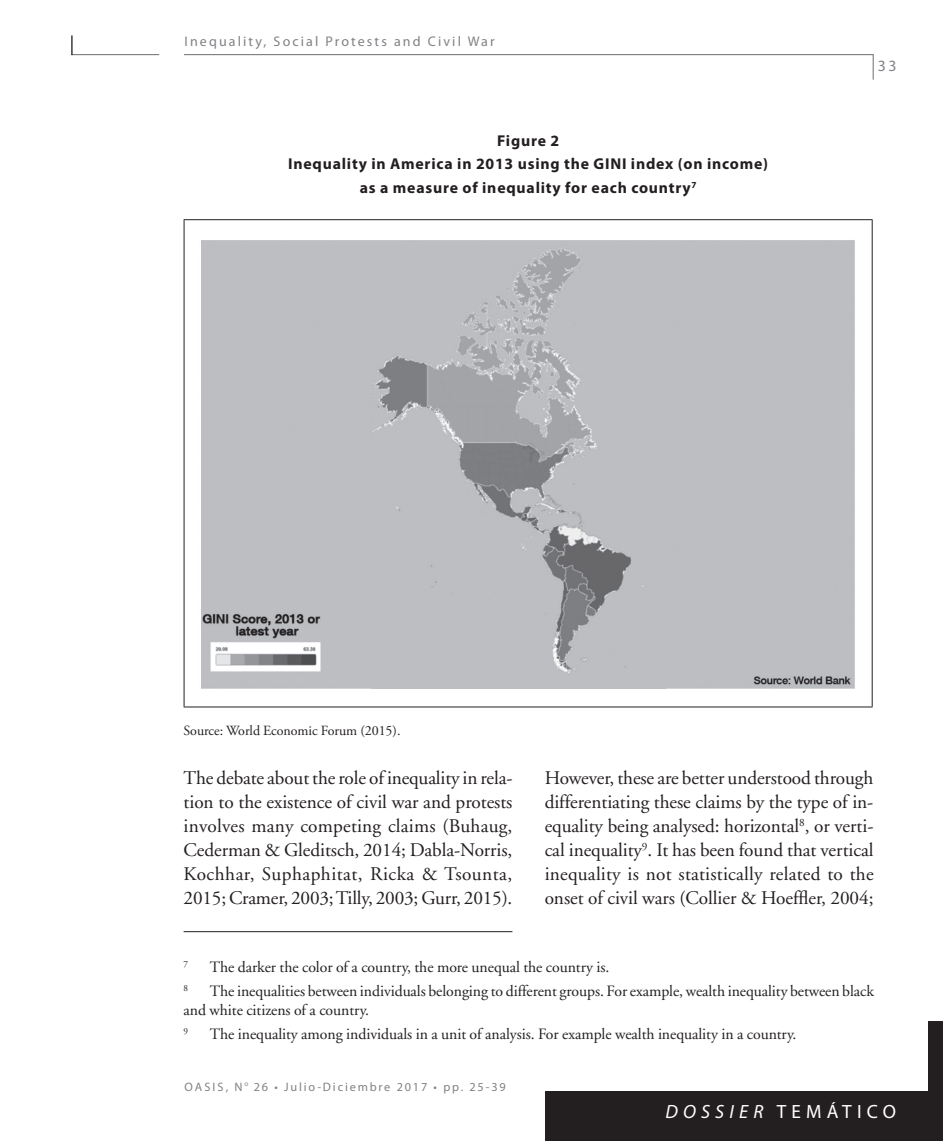
<style>
.page{position:relative;width:943px;height:1141px;background:#fff}
.page>*{position:absolute;margin:0;border:0;box-sizing:border-box;transform-origin:0 0}
.t1{font:19.25px/24.2px "Adobe Garamond";letter-spacing:-.005em;color:#231f20;text-align:justify}
.t2{font:19.25px "Myriad Pro";letter-spacing:.27em;color:#fff}
.t3{font:15.75px/18.9px "Adobe Garamond";letter-spacing:-.005em;color:#231f20}
.t4{font:700 15.75px/23.6px "Myriad Pro";letter-spacing:.05em;color:#231f20;text-align:center}
.t5{font:15.75px "Myriad Pro";color:#808285}
.t6{font:14px "Myriad Pro";letter-spacing:.15em;color:#808285}
.t7{font:14px "Adobe Garamond Pro";letter-spacing:-.005em;color:#231f20}
.t8{font:12.25px "Myriad Pro";letter-spacing:.15em;color:#808285}
.t9{font:9.1px "Adobe Garamond";color:#231f20}
.t10{font:7.17px "Myriad Pro";color:#808285}
.s1{font-style:italic}
</style>
<div class="page">
<hr style="left:184px;top:54px;width:689px;height:1px;background:#6c6d70">
<svg style="left:872px;top:54px;width:1px;height:26px"></svg>
<hr style="left:71px;top:54px;width:88px;height:1px;background:#6c6d70">
<hr style="left:71px;top:35px;width:2px;height:20px;background:#231f20">
<div style="left:928px;top:1021px;width:15px;height:120px;background:#231f20"></div>
<div style="left:546px;top:1091px;width:397px;height:50px;background:#231f20"></div>
<hr style="left:184px;top:219px;width:688px;height:1px;background:#231f20">
<hr style="left:184px;top:220px;width:1px;height:487px;background:#231f20">
<hr style="left:871px;top:220px;width:1px;height:487px;background:#231f20">
<hr style="left:184px;top:707px;width:688px;height:1px;background:#231f20">
<img style="left:201px;top:240px;width:654px;height:448px">
<hr style="left:184px;top:931px;width:328px;height:1px;background:#231f20">
<p class="t6" style="left:184px;top:34px;width:311px">Inequality, Social Protests and Civil War</p>
<p class="t4" style="left:288px;top:129px;width:481px">Figure 2<br>Inequality in America in 2013 using the GINI index (on income) as a measure of inequality for each country<sup>7</sup></p>
<p class="t5" style="left:878px;top:57px;width:20px">33</p>
<p class="t7" style="left:184px;top:722px;width:218px">Source: World Economic Forum (2015).</p>
<p class="t1" style="left:184px;top:766px;width:330px">The debate about the role of inequality in rela&shy;tion to the existence of civil war and protests involves many competing claims (Buhaug, Cederman &amp; Gleditsch, 2014; Dabla-Norris, Kochhar, Suphaphitat, Ricka &amp; Tsounta, 2015; Cramer, 2003; Tilly, 2003; Gurr, 2015).</p>
<p class="t1" style="left:544px;top:766px;width:330px">However, these are better understood through differentiating these claims by the type of in&shy;equality being analysed: horizontal<sup>8</sup>, or verti&shy;cal inequality<sup>9</sup>. It has been found that vertical inequality is not statistically related to the onset of civil wars (Collier &amp; Hoeffler, 2004;</p>
<p class="t9" style="left:184px;top:959px;width:6px">7</p>
<p class="t3" style="left:210px;top:958px;width:401px">The darker the color of a country, the more unequal the country is.</p>
<p class="t9" style="left:184px;top:983px;width:6px">8</p>
<p class="t3" style="left:184px;top:982px;width:692px;text-indent:26px">The inequalities between individuals belonging to different groups. For example, wealth inequality between black and white citizens of a country.</p>
<p class="t9" style="left:184px;top:1026px;width:6px">9</p>
<p class="t3" style="left:210px;top:1025px;width:588px">The inequality among individuals in a unit of analysis. For example wealth inequality in a country.</p>
<p class="t8" style="left:184px;top:1081px;width:59px">oasis , N</p>
<p class="t10" style="left:244px;top:1079px;width:5px">o</p>
<p class="t8" style="left:254px;top:1081px;width:253px">26 • Julio-Diciembre 2017 • pp. 25-39</p>
<p class="t2" style="left:665px;top:1101px;width:232px"><span class="s1">DOSSIER</span> temátic o</p>
</div>
